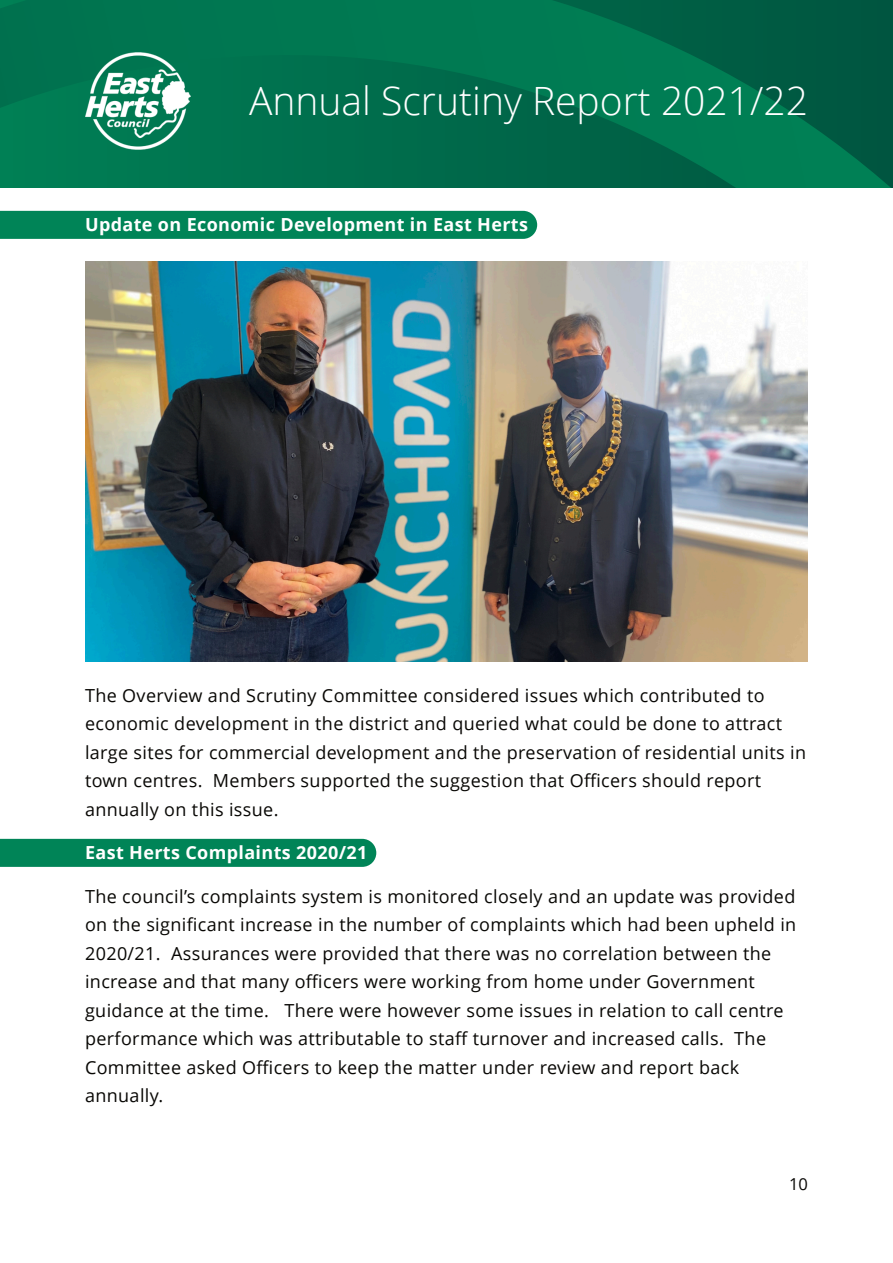
<style>
.page{position:relative;width:893px;height:1263px;background:#fff}
.page>*{position:absolute;margin:0;border:0;box-sizing:border-box;transform-origin:0 0}
.t1{font:300 39px "Open Sans";color:#fff}
.t2{font:18px/28.5px "Open Sans";letter-spacing:.02em;color:#080704}
.t3{font:700 18px "Open Sans";letter-spacing:.02em;color:#fff}
.t4{font:16.5px "Open Sans";color:#080704}
</style>
<div class="page">
<div style="left:0;top:839px;width:376px;height:28px;background:#008457"></div>
<div style="left:0;top:211px;width:537px;height:28px;background:#008457"></div>
<img style="left:85px;top:261px;width:723px;height:401px">
<svg style="left:0;top:0;width:893px;height:188px;background:#006f4d"></svg>
<img style="left:85px;top:52px;width:106px;height:97px">
<h1 class="t1" style="left:249px;top:85px;width:560px">Annual Scrutiny Report 2021/22</h1>
<p class="t3" style="left:85px;top:217px;width:444px">Update on Economic Development in East Herts</p>
<p class="t2" style="left:85px;top:683px;width:723px">The Overview and Scrutiny Committee considered issues which contributed to economic development in the district and queried what could be done to attract large sites for commercial development and the preservation of residential units in town centres. Members supported the suggestion that Officers should report annually on this issue.</p>
<p class="t3" style="left:85px;top:845px;width:284px">East Herts Complaints 2020/21</p>
<p class="t2" style="left:85px;top:884px;width:713px">The council’s complaints system is monitored closely and an update was provided on the significant increase in the number of complaints which had been upheld in 2020/21. Assurances were provided that there was no correlation between the increase and that many officers were working from home under Government guidance at the time. There were however some issues in relation to call centre performance which was attributable to staff turnover and increased calls. The Committee asked Officers to keep the matter under review and report back annually.</p>
<p class="t4" style="left:789px;top:1178px;width:20px">10</p>
</div>
